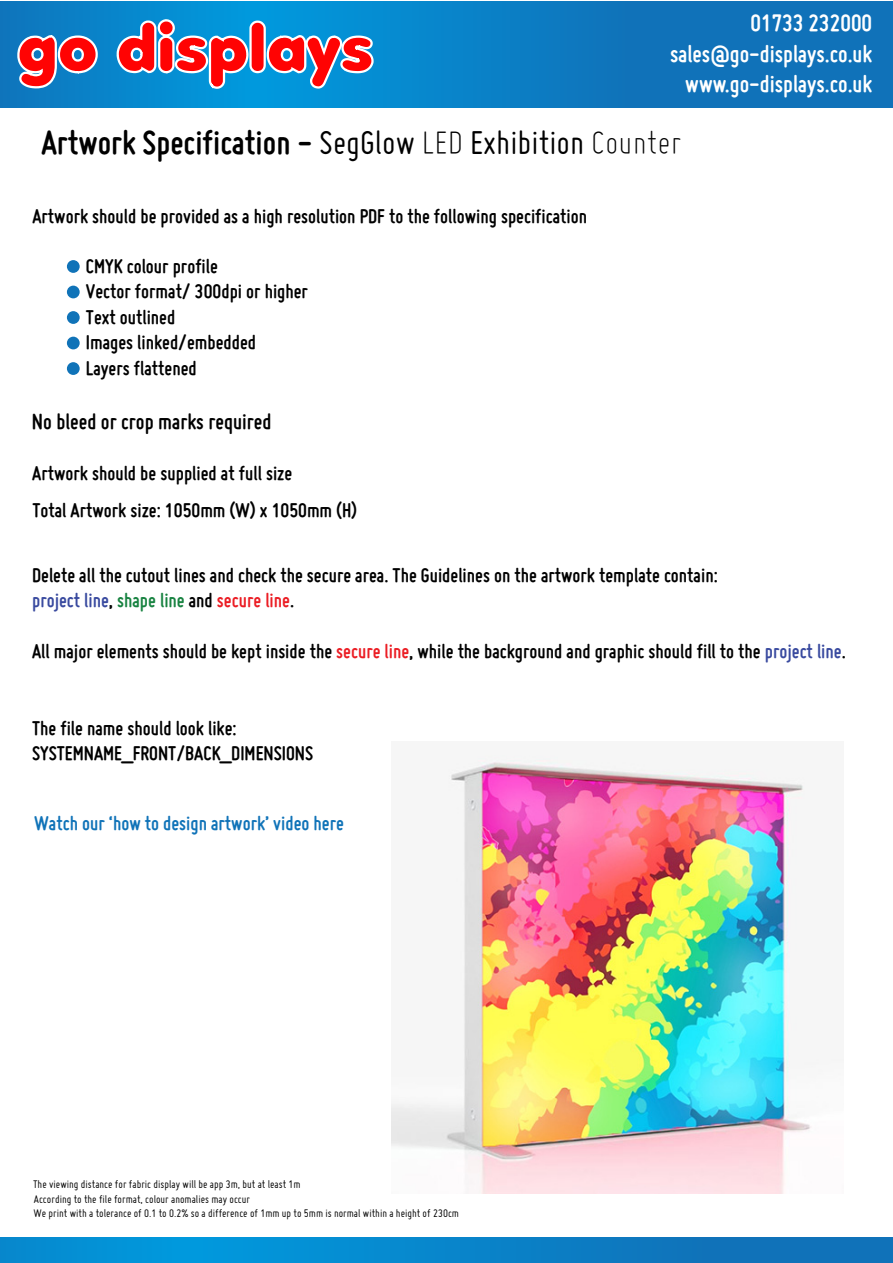
<style>
.page{position:relative;width:893px;height:1263px;background:#fff}
.page>*{position:absolute;margin:0;border:0;box-sizing:border-box;transform-origin:0 0}
.t1{font:63.75px "Debussy";color:#ff0303}
.t2{font:700 36px "Miso";color:#000}
.t3{font:700 25.5px/30.6px "Miso";color:#fff;text-align:right}
.t4{font:700 23.4px "Miso";color:#000}
.t5{font:700 21.3px/25.5px "Miso";color:#000}
.t6{font:700 21.3px "Miso";color:#1073b8}
.t7{font:12px/14.4px "Miso";color:#000}
.s1{font-weight:400}
.s2{font-weight:300}
.s3{color:#394a9f}
.s4{color:#188341}
.s5{color:#eb1d24}
</style>
<div class="page">
<svg style="left:0;top:1px;width:892px;height:107px;background:#0b7cc2"></svg>
<svg style="left:0;top:1237px;width:892px;height:26px;background:#0884c9"></svg>
<svg style="left:16px;top:34px;width:83px;height:56px;background:#3794cd"></svg>
<svg style="left:115px;top:18px;width:260px;height:72px;background:#2aa2dc"></svg>
<div style="left:67px;top:260px;width:13px;height:13px;background:#1073b8;border-radius:50%"></div>
<div style="left:67px;top:286px;width:13px;height:12px;background:#1073b8;border-radius:50%"></div>
<div style="left:67px;top:311px;width:13px;height:13px;background:#1073b8;border-radius:50%"></div>
<div style="left:67px;top:337px;width:13px;height:12px;background:#1073b8;border-radius:50%"></div>
<div style="left:67px;top:362px;width:13px;height:13px;background:#1073b8;border-radius:50%"></div>
<img style="left:391px;top:755px;width:420px;height:438px">
<h1 class="t1" style="left:17px;top:13px;width:358px">go displays</h1>
<p class="t3" style="left:670px;top:7px;width:204px">01733 232000 sales@go-displays.co.uk www.go-displays.co.uk</p>
<h2 class="t2" style="left:41px;top:122px;width:642px">Artwork Specification - <span class="s1">SegGlow</span> <span class="s2">LED</span> <span class="s1">Exhibition</span> <span class="s2">Counter</span></h2>
<p class="t5" style="left:32px;top:203px;width:556px">Artwork should be provided as a high resolution PDF to the following specification</p>
<p class="t5" style="left:86px;top:253px;width:224px">CMYK colour profile<br>Vector format/ 300dpi or higher<br>Text outlined<br>Images linked/embedded<br>Layers flattened</p>
<p class="t4" style="left:32px;top:408px;width:241px">No bleed or crop marks required</p>
<p class="t5" style="left:32px;top:454px;width:326px;line-height:37px">Artwork should be supplied at full size<br>Total Artwork size: 1050mm (W) x 1050mm (H)</p>
<p class="t5" style="left:32px;top:562px;width:687px">Delete all the cutout lines and check the secure area. The Guidelines on the artwork template contain: <span class="s3">project line</span>, <span class="s4">shape line</span> and <span class="s5">secure line</span>.</p>
<p class="t5" style="left:32px;top:638px;width:815px">All major elements should be kept inside the <span class="s5">secure line</span>, while the background and graphic should fill to the <span class="s3">project line</span>.</p>
<p class="t5" style="left:32px;top:715px;width:283px">The file name should look like:<br>SYSTEMNAME_FRONT/BACK_DIMENSIONS</p>
<p class="t6" style="left:34px;top:811px;width:311px">Watch our ‘how to design artwork’ video here</p>
<p class="t7" style="left:33px;top:1177px;width:427px">The viewing distance for fabric display will be app 3m, but at least 1m<br>According to the file format, colour anomalies may occur<br>We print with a tolerance of 0.1 to 0.2% so a difference of 1mm up to 5mm is normal within a height of 230cm</p>
</div>
